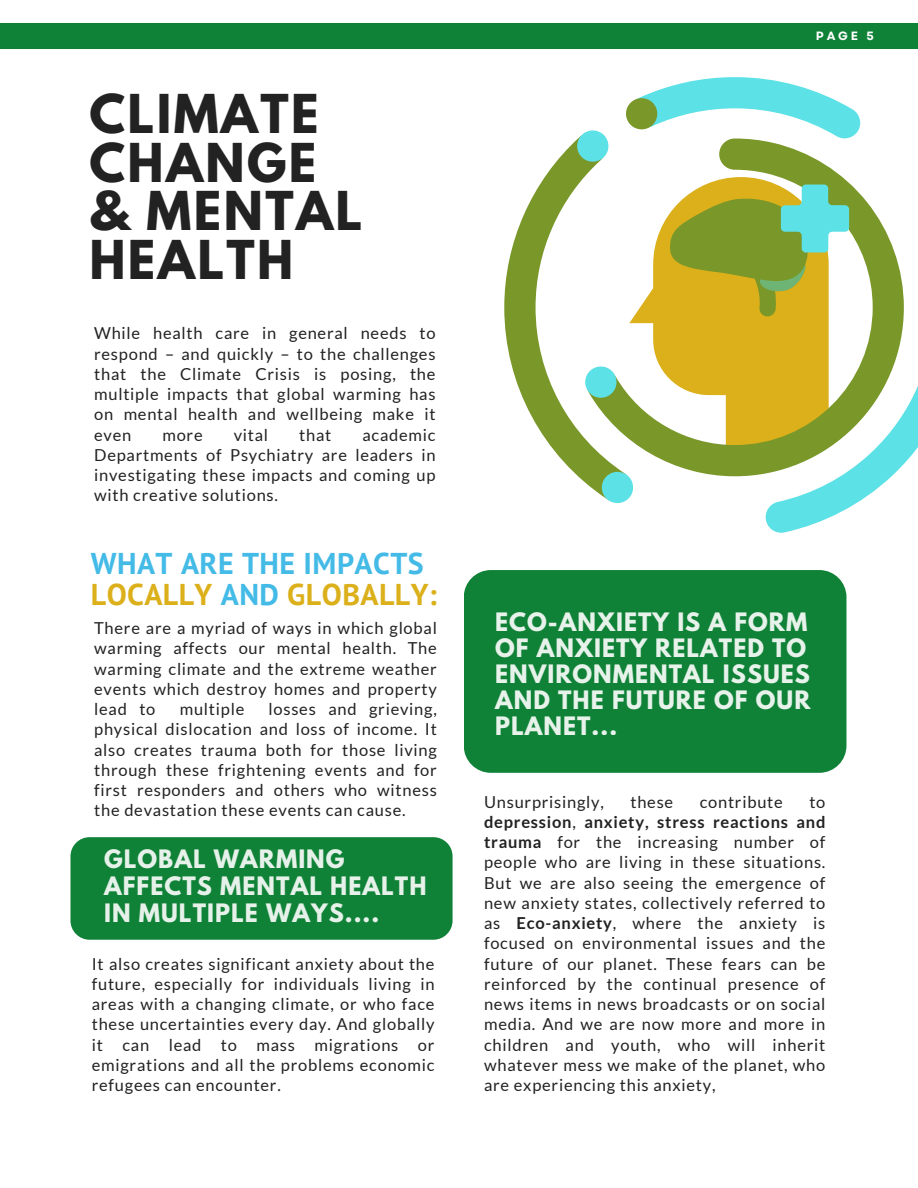
<style>
.page{position:relative;width:918px;height:1188px;background:#fff}
.page>*{position:absolute;margin:0;border:0;box-sizing:border-box;transform-origin:0 0}
.t1{font:700 47.4px/48.8px "League Spartan";letter-spacing:.05em;color:#222}
.t2{font:700 30px/30.3px "PT Sans";letter-spacing:.015em;color:#44bae7}
.t3{font:700 22.5px/25.8px "League Spartan";letter-spacing:.045em;color:#fff}
.t4{font:700 22.5px/27px "League Spartan";letter-spacing:.045em;color:#fefefe}
.t5{font:16.5px/20.2px "Lato";letter-spacing:.045em;color:#222;text-align:justify}
.t6{font:700 12px "Garet";color:#fff}
.s1{color:#dbb01b}
.s2{font-weight:700}
</style>
<div class="page">
<div style="left:0;top:24px;width:918px;height:25px;background:#108237"></div>
<svg style="left:639px;top:77px;width:279px;height:456px"></svg>
<svg style="left:504px;top:139px;width:400px;height:363px"></svg>
<svg style="left:626px;top:98px;width:292px;height:154px"></svg>
<svg style="left:577px;top:130px;width:272px;height:373px"></svg>
<div style="left:464px;top:570px;width:382px;height:203px;background:#108237;border-radius:27px"></div>
<div style="left:70px;top:837px;width:383px;height:103px;background:#108237;border-radius:19px"></div>
<p class="t1" style="left:89px;top:95px;width:274px">CLIMATE<br>CHANGE &amp; MENTAL<br>HEALTH</p>
<p class="t5" style="left:94px;top:323px;width:343px">While health care in general needs to respond – and quickly – to the challenges that the Climate Crisis is posing, the multiple impacts that global warming has on mental health and wellbeing make it even</p>
<p class="t5" style="left:94px;top:424px;width:343px;text-indent:268px">academic Departments of Psychiatry are leaders in investigating these impacts and coming up with creative solutions.</p>
<p class="t5" style="left:162px;top:424px;width:42px">more</p>
<p class="t5" style="left:234px;top:424px;width:36px">vital</p>
<p class="t5" style="left:299px;top:424px;width:34px">that</p>
<p class="t2" style="left:91px;top:548px;width:348px">WHAT ARE THE IMPACTS<br><span class="s1">LOCALLY</span> AND <span class="s1">GLOBALLY:</span></p>
<p class="t5" style="left:94px;top:618px;width:344px">There are a myriad of ways in which global warming affects our mental health. The warming climate and the extreme weather events which destroy homes and property lead to</p>
<p class="t5" style="left:94px;top:699px;width:344px;text-indent:174px">losses and grieving, physical dislocation and loss of income. It also creates trauma both for those living through these frightening events and for first responders and others who witness the devastation these events can cause.</p>
<p class="t5" style="left:180px;top:699px;width:66px">multiple</p>
<h3 class="t4" style="left:104px;top:848px;width:324px">GLOBAL WARMING<br>AFFECTS MENTAL HEALTH<br>IN MULTIPLE WAYS....</h3>
<p class="t5" style="left:92px;top:953px;width:344px">It also creates significant anxiety about the future, especially for individuals living in areas with a changing climate, or who face these uncertainties every day. And globally it can lead to mass migrations or emigrations and all the problems economic refugees can encounter.</p>
<p class="t6" style="left:816px;top:27px;width:59px">PAGE 5</p>
<h3 class="t3" style="left:495px;top:612px;width:317px">ECO-ANXIETY IS A FORM<br>OF ANXIETY RELATED TO<br>ENVIRONMENTAL ISSUES<br>AND THE FUTURE OF OUR<br>PLANET...</h3>
<p class="t5" style="left:484px;top:791px;width:121px">Unsurprisingly,</p>
<p class="t5" style="left:630px;top:791px;width:44px">these</p>
<p class="t5" style="left:700px;top:791px;width:85px">contribute</p>
<p class="t5" style="left:484px;top:791px;width:343px;text-indent:325px">to <span class="s2">depression</span>, <span class="s2">anxiety, stress reactions and trauma</span> for the increasing number of people who are living in these situations.<br>But we are also seeing the emergence of new anxiety states, collectively referred to as <span class="s2">Eco-anxiety</span>, where the anxiety is focused on environmental issues and the future of our planet. These fears can be reinforced by the continual presence of news items in news broadcasts or on social media. And we are now more and more in children and youth, who will inherit whatever mess we make of the planet, who are experiencing this anxiety,</p>
</div>
